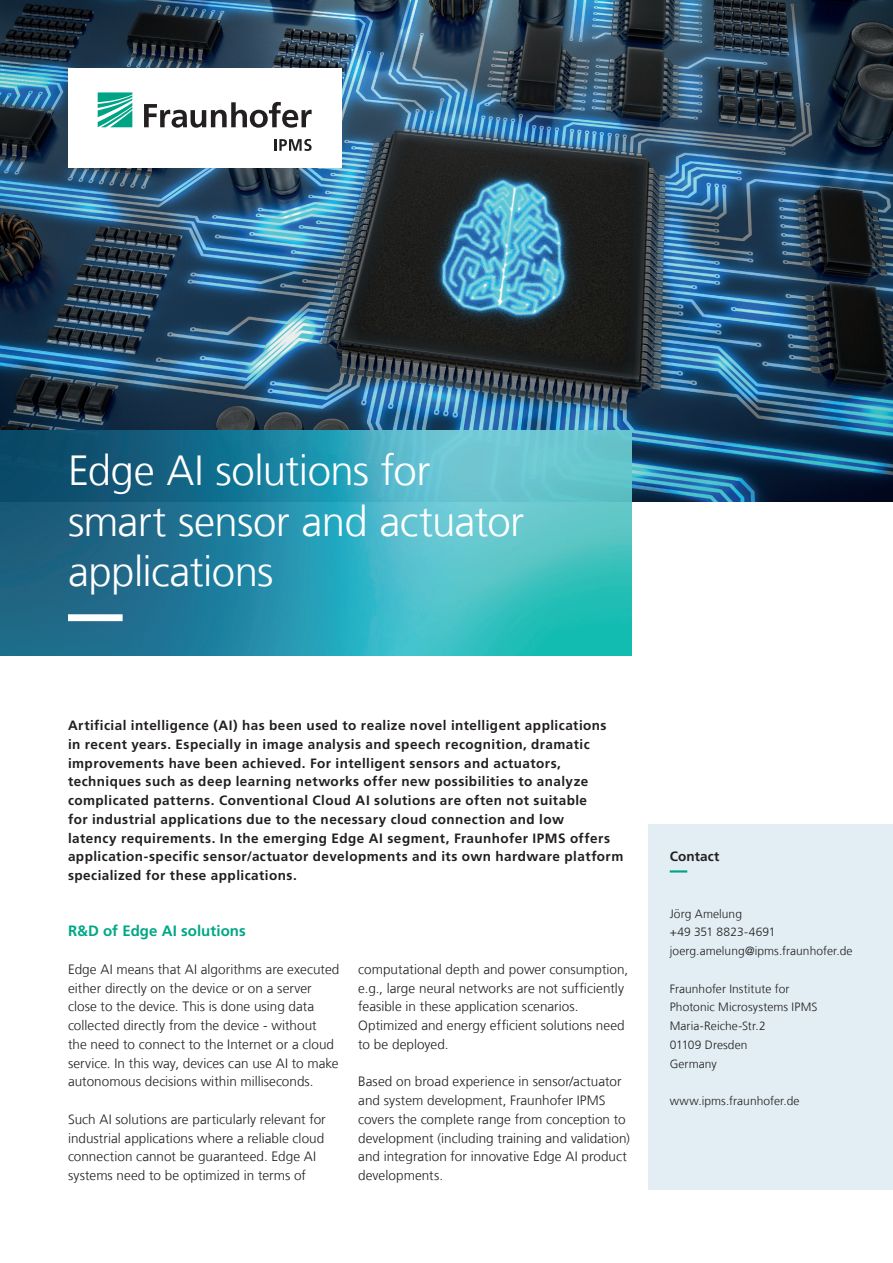
<style>
.page{position:relative;width:893px;height:1263px;background:#fff}
.page>*{position:absolute;margin:0;border:0;box-sizing:border-box;transform-origin:0 0}
.t1{font:300 42px/50.4px "Frutiger LT Com";letter-spacing:-.015em;color:#fff}
.t2{font:700 15px "Frutiger LT Com";letter-spacing:.005em;color:#00a786}
.t3{font:300 13.5px/18.8px "Frutiger LT Com";letter-spacing:.005em;color:#231f20}
.t4{font:700 13.5px/18.8px "Frutiger LT Com";letter-spacing:.035em;color:#231f20}
.t5{font:700 13.5px "Frutiger LT Com";letter-spacing:.01em;color:#231f20}
.t6{font:300 12px/18.8px "Frutiger LT Com";letter-spacing:.005em;color:#231f20}
</style>
<div class="page">
<img style="left:0;top:0;width:893px;height:501px">
<div style="left:68px;top:68px;width:273px;height:99px;background:#fff"></div>
<svg style="left:98px;top:92px;width:34px;height:35px"></svg>
<svg style="left:144px;top:102px;width:168px;height:26px"></svg>
<svg style="left:274px;top:139px;width:38px;height:12px"></svg>
<img style="left:0;top:430px;width:631px;height:225px">
<svg style="left:68px;top:614px;width:521px;height:7px;background:#40acbb"></svg>
<div style="left:648px;top:824px;width:245px;height:365px;background:#e2eef4"></div>
<svg style="left:670px;top:870px;width:18px;height:2px"></svg>
<h1 class="t1" style="left:68px;top:446px;width:458px">Edge AI solutions for smart sensor and actuator applications</h1>
<p class="t4" style="left:68px;top:716px;width:557px">Artificial intelligence (AI) has been used to realize novel intelligent applications<br>in recent years. Especially in image analysis and speech recognition, dramatic improvements have been achieved. For intelligent sensors and actuators, techniques such as deep learning networks offer new possibilities to analyze complicated patterns. Conventional Cloud AI solutions are often not suitable<br>for industrial applications due to the necessary cloud connection and low<br>latency requirements. In the emerging Edge AI segment, Fraunhofer IPMS offers application-specific sensor/actuator developments and its own hardware platform specialized for these applications.</p>
<p class="t2" style="left:68px;top:922px;width:179px">R&amp;D of Edge AI solutions</p>
<p class="t3" style="left:68px;top:960px;width:273px">Edge AI means that AI algorithms are executed either directly on the device or on a server close to the device. This is done using data collected directly from the device - without<br>the need to connect to the Internet or a cloud service. In this way, devices can use AI to make autonomous decisions within milliseconds.</p>
<p class="t3" style="left:68px;top:1110px;width:259px">Such AI solutions are particularly relevant for industrial applications where a reliable cloud connection cannot be guaranteed. Edge AI systems need to be optimized in terms of</p>
<p class="t3" style="left:358px;top:960px;width:272px">computational depth and power consumption, e.g., large neural networks are not sufficiently feasible in these application scenarios.<br>Optimized and energy efficient solutions need to be deployed.</p>
<p class="t3" style="left:358px;top:1072px;width:273px">Based on broad experience in sensor/actuator and system development, Fraunhofer IPMS covers the complete range from conception to development (including training and validation) and integration for innovative Edge AI product developments.</p>
<p class="t5" style="left:670px;top:849px;width:51px">Contact</p>
<p class="t6" style="left:670px;top:904px;width:184px">Jörg Amelung<br>+49 351 8823-4691 joerg.amelung@ipms.fraunhofer.de</p>
<p class="t6" style="left:670px;top:979px;width:149px">Fraunhofer Institute for<br>Photonic Microsystems IPMS<br>Maria-Reiche-Str.2<br>01109 Dresden<br>Germany</p>
<p class="t6" style="left:670px;top:1092px;width:131px">www.ipms.fraunhofer.de</p>
</div>
